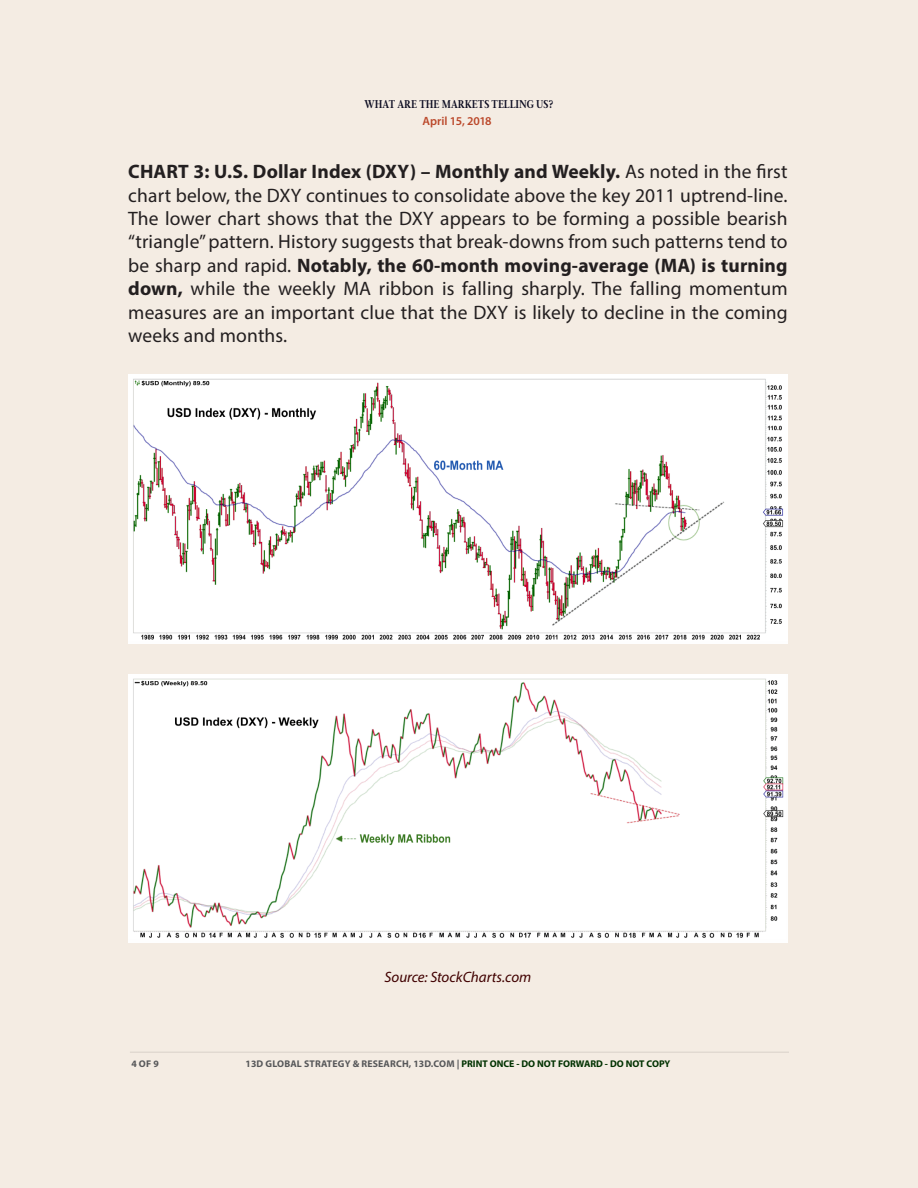
<style>
.page{position:relative;width:918px;height:1188px;background:#f4ece3}
.page>*{position:absolute;margin:0;border:0;box-sizing:border-box;transform-origin:0 0}
.body-regular{font:19.5px/23.4px "Myriad Pro";letter-spacing:.01em;color:#231f20;text-align:justify}
.chart-table-credit-a{font:italic 15px "Myriad Pro";color:#400000}
.t1{font:600 12px "Myriad Pro";letter-spacing:-.005em;color:#bb482a}
.t2{font:600 11.25px "Magneta Condensed";color:#0b0b20}
.t3{font:700 9.75px "Myriad Pro";color:#57585a}
.s1{font-weight:700}
.s2{color:#003100}
</style>
<div class="page">
<hr style="left:130px;top:1052px;width:659px;height:1px;background:#231f20">
<img style="left:129px;top:374px;width:658px;height:270px">
<img style="left:129px;top:675px;width:658px;height:268px">
<p class="t2" style="left:365px;top:96px;width:191px">WHAT ARE THE MARKETS TELLING US?</p>
<p class="t1" style="left:423px;top:114px;width:71px">April 15, 2018</p>
<p class="body-regular" style="left:128px;top:160px;width:661px"><span class="s1">CHART 3: U.S. Dollar Index (DXY) – Monthly and Weekly.</span> As noted in the first chart below, the DXY continues to consolidate above the key 2011 uptrend-line.<br>The lower chart shows that the DXY appears to be forming a possible bearish “triangle” pattern. History suggests that break-downs from such patterns tend to be sharp and rapid. <span class="s1">Notably, the 60-month moving-average (MA) is turning down,</span> while the weekly MA ribbon is falling sharply. The falling momentum measures are an important clue that the DXY is likely to decline in the coming weeks and months.</p>
<p class="chart-table-credit-a" style="left:385px;top:967px;width:148px">Source: StockCharts.com</p>
<p class="t3" style="left:131px;top:1058px;width:29px">4 OF 9</p>
<p class="t3" style="left:246px;top:1058px;width:426px">13D GLOBAL STRATEGY &amp; RESEARCH, 13D.COM | <span class="s2">PRINT ONCE - DO NOT FORWARD - DO NOT COPY</span></p>
</div>
